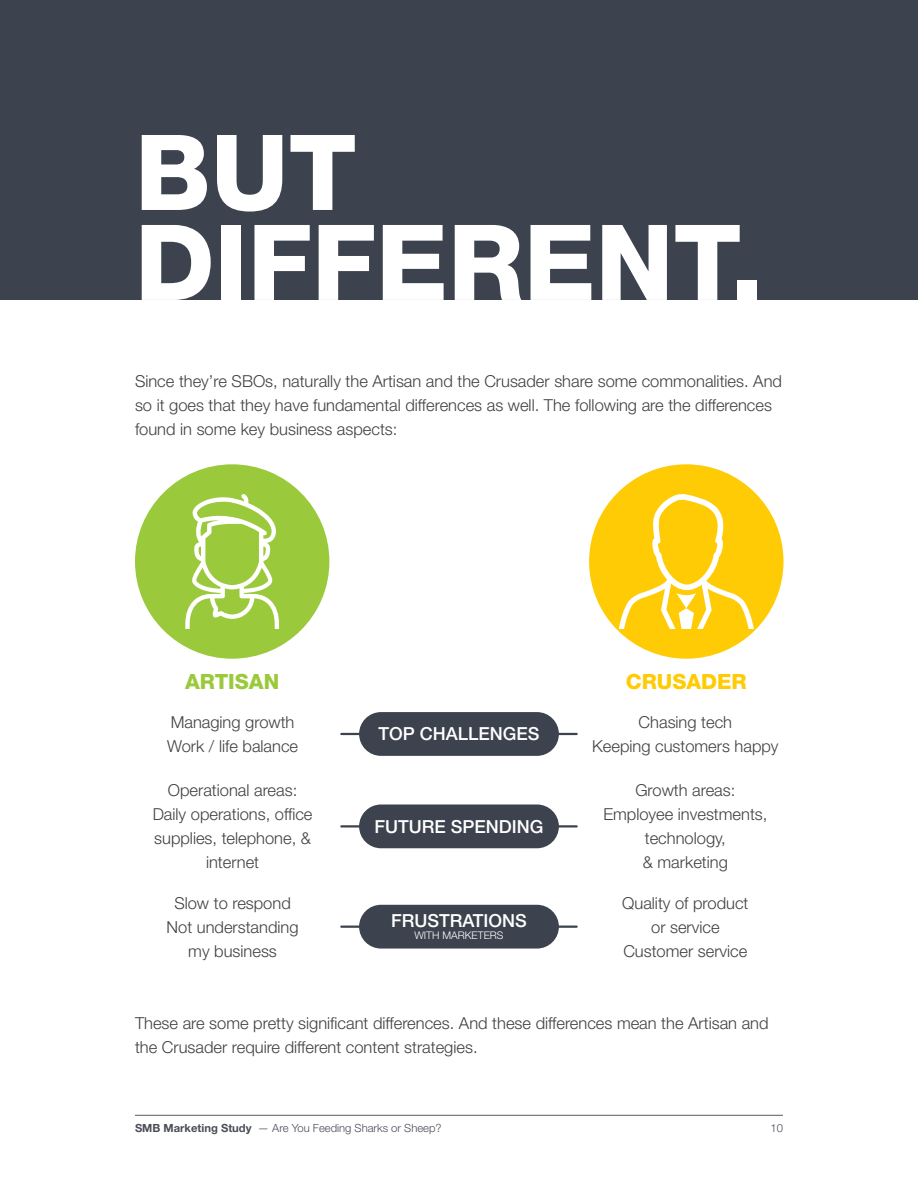
<style>
.page{position:relative;width:918px;height:1188px;background:#fff}
.page>*{position:absolute;margin:0;border:0;box-sizing:border-box;transform-origin:0 0}
.t1{font:800 105px/90px "Helvetica Neue LT Std";color:#fff}
.t2{font:800 21px "Helvetica Neue LT Std";color:#ffcb05}
.t3{font:800 21px "Helvetica Neue LT Std";color:#9aca3c}
.t4{font:500 18px "Helvetica Neue LT Std";color:#fff}
.t5{font:300 16.5px/24px "Helvetica Neue LT Std";color:#414042;text-align:center}
.t6{font:300 11.25px "Helvetica Neue LT Std";color:#4a4d58}
.t7{font:300 10.5px "Helvetica Neue LT Std";color:#fff}
.s1{font-weight:700}
</style>
<div class="page">
<hr style="left:135px;top:1115px;width:648px;height:1px;background:#595a64">
<div style="left:0;top:0;width:918px;height:299px;background:#3c424e"></div>
<hr style="left:341px;top:733px;width:236px;height:2px;background:#3c424e">
<div style="left:359px;top:712px;width:200px;height:44px;background:#3c424e;border-radius:22px"></div>
<hr style="left:341px;top:825px;width:236px;height:3px;background:#3c424e">
<div style="left:359px;top:805px;width:200px;height:43px;background:#3c424e;border-radius:22px"></div>
<hr style="left:341px;top:926px;width:236px;height:2px;background:#3c424e">
<div style="left:359px;top:905px;width:200px;height:44px;background:#3c424e;border-radius:22px"></div>
<div style="left:135px;top:464px;width:194px;height:195px;background:#9aca3c;border-radius:50%"></div>
<svg style="left:185px;top:494px;width:94px;height:135px"></svg>
<div style="left:589px;top:464px;width:195px;height:195px;background:#ffcb05;border-radius:50%"></div>
<svg style="left:619px;top:494px;width:135px;height:135px"></svg>
<h1 class="t1" style="left:135px;top:127px;width:630px">BUT<br>DIFFERENT.</h1>
<p class="t5" style="left:135px;top:369px;width:649px;text-align:left">Since they’re SBOs, naturally the Artisan and the Crusader share some commonalities. And so it goes that they have fundamental differences as well. The following are the differences found in some key business aspects:</p>
<p class="t3" style="left:185px;top:669px;width:96px">ARTISAN</p>
<p class="t2" style="left:626px;top:669px;width:122px">CRUSADER</p>
<p class="t5" style="left:167px;top:710px;width:133px;text-align:left">Managing growth<br>Work / life balance</p>
<p class="t5" style="left:592px;top:710px;width:188px">Chasing tech<br>Keeping customers happy</p>
<p class="t4" style="left:378px;top:723px;width:163px">TOP CHALLENGES</p>
<p class="t5" style="left:153px;top:778px;width:161px">Operational areas:<br>Daily operations, office supplies, telephone, &amp; internet</p>
<p class="t5" style="left:603px;top:778px;width:166px">Growth areas:<br>Employee investments, technology,<br>&amp; marketing</p>
<p class="t4" style="left:374px;top:816px;width:171px">FUTURE SPENDING</p>
<p class="t5" style="left:167px;top:890px;width:134px">Slow to respond<br>Not understanding my business</p>
<p class="t5" style="left:622px;top:890px;width:128px">Quality of product or service<br>Customer service</p>
<p class="t4" style="left:391px;top:910px;width:137px">FRUSTRATIONS</p>
<p class="t7" style="left:414px;top:929px;width:91px">WITH MARKETERS</p>
<p class="t5" style="left:135px;top:1011px;width:635px;text-align:left">These are some pretty significant differences. And these differences mean the Artisan and the Crusader require different content strategies.</p>
<p class="t6" style="left:135px;top:1121px;width:308px"><span class="s1">SMB Marketing Study</span> — Are You Feeding Sharks or Sheep?</p>
<p class="t6" style="left:770px;top:1121px;width:14px">10</p>
</div>
